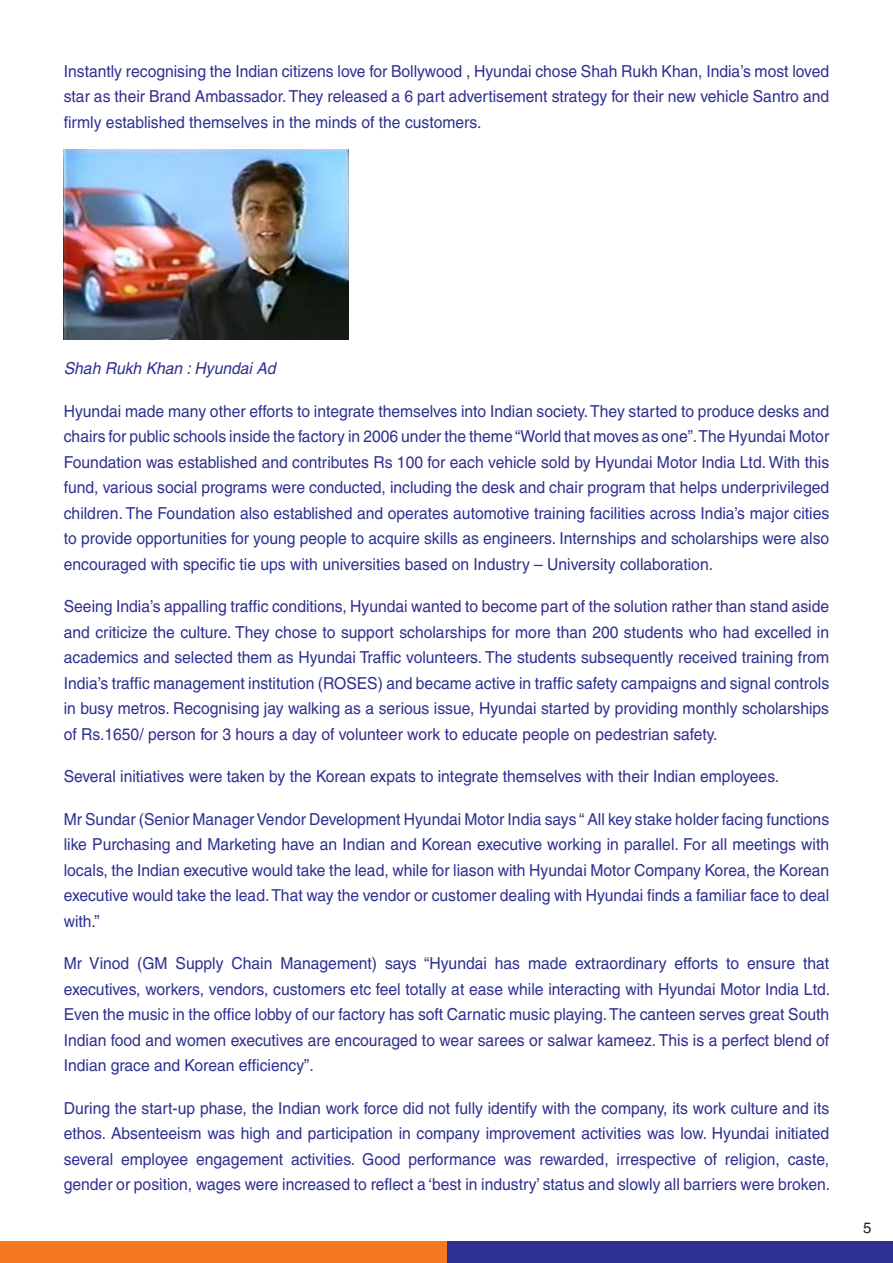
<style>
.page{position:relative;width:893px;height:1263px;background:#fff}
.page>*{position:absolute;margin:0;border:0;box-sizing:border-box;transform-origin:0 0}
.t1{font:16.5px/25.5px "Helvetica";color:#2e3092;text-align:justify;scale:.95 1}
.t2{font:italic 16.5px "Helvetica";color:#2e3092;scale:.95 1}
.t3{font:15px "Helvetica";color:#231f20}
</style>
<div class="page">
<div style="left:0;top:1242px;width:893px;height:21px;background:#2e3092"></div>
<div style="left:0;top:1242px;width:446px;height:21px;background:#f47921"></div>
<img style="left:64px;top:150px;width:284px;height:189px">
<p class="t1" style="left:64px;top:58px;width:807px">Instantly recognising the Indian citizens love for Bollywood , Hyundai chose Shah Rukh Khan, India’s most loved star as their Brand Ambassador. They released a 6 part advertisement strategy for their new vehicle Santro and firmly established themselves in the minds of the customers.</p>
<p class="t2" style="left:64px;top:359px;width:224px">Shah Rukh Khan : Hyundai Ad</p>
<p class="t1" style="left:64px;top:398px;width:807px">Hyundai made many other efforts to integrate themselves into Indian society. They started to produce desks and chairs for public schools inside the factory in 2006 under the theme “World that moves as one”. The Hyundai Motor Foundation was established and contributes Rs 100 for each vehicle sold by Hyundai Motor India Ltd. With this fund, various social programs were conducted, including the desk and chair program that helps underprivileged children. The Foundation also established and operates automotive training facilities across India’s major cities to provide opportunities for young people to acquire skills as engineers. Internships and scholarships were also encouraged with specific tie ups with universities based on Industry – University collaboration.</p>
<p class="t1" style="left:64px;top:594px;width:807px">Seeing India’s appalling traffic conditions, Hyundai wanted to become part of the solution rather than stand aside and criticize the culture. They chose to support scholarships for more than 200 students who had excelled in academics and selected them as Hyundai Traffic volunteers. The students subsequently received training from India’s traffic management institution (ROSES) and became active in traffic safety campaigns and signal controls in busy metros. Recognising jay walking as a serious issue, Hyundai started by providing monthly scholarships of Rs.1650/ person for 3 hours a day of volunteer work to educate people on pedestrian safety.</p>
<p class="t1" style="left:64px;top:764px;width:755px">Several initiatives were taken by the Korean expats to integrate themselves with their Indian employees.</p>
<p class="t1" style="left:64px;top:806px;width:807px">Mr Sundar (Senior Manager Vendor Development Hyundai Motor India says “ All key stake holder facing functions like Purchasing and Marketing have an Indian and Korean executive working in parallel. For all meetings with locals, the Indian executive would take the lead, while for liason with Hyundai Motor Company Korea, the Korean executive would take the lead. That way the vendor or customer dealing with Hyundai finds a familiar face to deal with.”</p>
<p class="t1" style="left:64px;top:951px;width:808px">Mr Vinod (GM Supply Chain Management) says “Hyundai has made extraordinary efforts to ensure that executives, workers, vendors, customers etc feel totally at ease while interacting with Hyundai Motor India Ltd.<br>Even the music in the office lobby of our factory has soft Carnatic music playing. The canteen serves great South Indian food and women executives are encouraged to wear sarees or salwar kameez. This is a perfect blend of Indian grace and Korean efficiency”.</p>
<p class="t1" style="left:64px;top:1095px;width:808px">During the start-up phase, the Indian work force did not fully identify with the company, its work culture and its ethos. Absenteeism was high and participation in company improvement activities was low. Hyundai initiated several employee engagement activities. Good performance was rewarded, irrespective of religion, caste, gender or position, wages were increased to reflect a ‘best in industry’ status and slowly all barriers were broken.</p>
<p class="t3" style="left:863px;top:1218px;width:10px">5</p>
</div>
